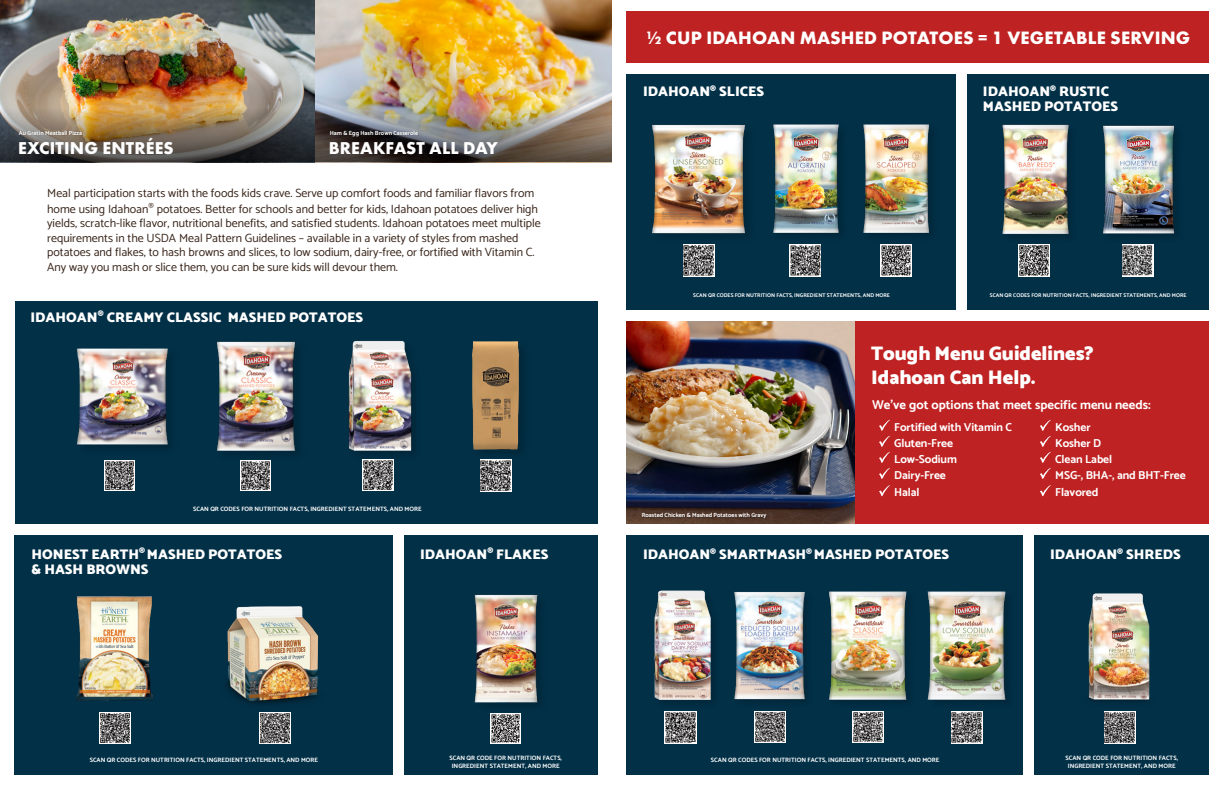
<style>
.page{position:relative;width:1224px;height:792px;background:#fff}
.page>*{position:absolute;margin:0;border:0;box-sizing:border-box;transform-origin:0 0}
.t1{font:900 19.7px/24.2px "Catamaran";color:#fff}
.t2{font:700 18.6px "Futura PT";letter-spacing:.01em;color:#fff}
.t3{font:700 17.8px "Futura PT";letter-spacing:.01em;color:#fff}
.t4{font:900 14px/14.7px "Catamaran";color:#fff}
.t5{font:700 12.8px "Catamaran";color:#fff}
.t6{font:12px/14.4px "Catamaran";color:#382419}
.t7{font:700 11.6px/16.3px "Catamaran";letter-spacing:-.01em;color:#fff}
.t8{font:700 6.3px/7.6px "Catamaran";color:#fff;text-align:center}
.t9{font:700 6px "Catamaran";color:#fff}
.t10{font:700 5.4px "Catamaran";color:#fff}
</style>
<div class="page">
<img style="left:0;top:0;width:315px;height:107px">
<img style="left:315px;top:0;width:297px;height:107px">
<div style="left:15px;top:301px;width:583px;height:223px;background:#023047"></div>
<div style="left:627px;top:535px;width:396px;height:240px;background:#023047"></div>
<div style="left:1034px;top:535px;width:175px;height:240px;background:#023047"></div>
<div style="left:216px;top:340px;width:91px;height:122px;background:#000;opacity:.19"></div>
<img style="left:216px;top:340px;width:91px;height:118px">
<img style="left:0;top:107px;width:612px;height:55px">
<div style="left:19px;top:130px;width:64px;height:6px;background:#000;opacity:.27"></div>
<div style="left:330px;top:130px;width:90px;height:7px;background:#000;opacity:.27"></div>
<div style="left:346px;top:339px;width:77px;height:123px;background:#000;opacity:.19"></div>
<img style="left:346px;top:339px;width:74px;height:119px">
<img style="left:363px;top:460px;width:31px;height:31px">
<img style="left:241px;top:461px;width:30px;height:29px">
<img style="left:77px;top:348px;width:92px;height:113px">
<img style="left:104px;top:461px;width:30px;height:30px">
<div style="left:15px;top:535px;width:378px;height:240px;background:#023047"></div>
<img style="left:76px;top:596px;width:77px;height:105px">
<img style="left:227px;top:606px;width:92px;height:111px">
<div style="left:967px;top:75px;width:242px;height:235px;background:#023047"></div>
<img style="left:99px;top:713px;width:31px;height:31px">
<img style="left:259px;top:713px;width:31px;height:31px">
<div style="left:627px;top:75px;width:329px;height:235px;background:#023047"></div>
<div style="left:404px;top:535px;width:194px;height:239px;background:#023047"></div>
<img style="left:773px;top:124px;width:68px;height:111px">
<div style="left:863px;top:123px;width:77px;height:120px;background:#000;opacity:.19"></div>
<img style="left:880px;top:245px;width:32px;height:31px">
<img style="left:790px;top:245px;width:31px;height:31px">
<img style="left:480px;top:461px;width:31px;height:31px">
<img style="left:1002px;top:124px;width:68px;height:112px">
<img style="left:1018px;top:245px;width:32px;height:31px">
<img style="left:1104px;top:711px;width:31px;height:32px">
<img style="left:1088px;top:593px;width:62px;height:108px">
<div style="left:627px;top:321px;width:582px;height:203px;background:#bf2222"></div>
<div style="left:627px;top:12px;width:582px;height:51px;background:#bf2222"></div>
<img style="left:472px;top:341px;width:50px;height:111px">
<img style="left:829px;top:591px;width:78px;height:110px">
<img style="left:852px;top:712px;width:32px;height:31px">
<img style="left:734px;top:591px;width:72px;height:110px">
<img style="left:755px;top:712px;width:31px;height:31px">
<img style="left:927px;top:591px;width:81px;height:110px">
<img style="left:951px;top:711px;width:31px;height:32px">
<img style="left:654px;top:590px;width:59px;height:112px">
<img style="left:665px;top:711px;width:31px;height:32px">
<img style="left:474px;top:594px;width:66px;height:111px">
<img style="left:490px;top:713px;width:31px;height:31px">
<img style="left:627px;top:321px;width:228px;height:203px">
<img style="left:1103px;top:125px;width:73px;height:111px">
<img style="left:1122px;top:245px;width:31px;height:31px">
<img style="left:683px;top:245px;width:31px;height:31px">
<img style="left:652px;top:124px;width:95px;height:111px">
<div style="left:642px;top:513px;width:126px;height:7px;background:#000;opacity:.27"></div>
<svg style="left:879px;top:420px;width:11px;height:59px"></svg>
<svg style="left:879px;top:485px;width:11px;height:11px"></svg>
<svg style="left:1040px;top:420px;width:11px;height:59px"></svg>
<svg style="left:1040px;top:485px;width:11px;height:11px"></svg>
<h2 class="t2" style="left:647px;top:25px;width:545px">½ CUP IDAHOAN MASHED POTATOES = 1 VEGETABLE SERVING</h2>
<p class="t9" style="left:19px;top:128px;width:65px">Au Gratin Meatball Pizza</p>
<p class="t9" style="left:330px;top:128px;width:90px">Ham &amp; Egg Hash Brown Casserole</p>
<h3 class="t3" style="left:18px;top:136px;width:157px">EXCITING ENTRÉES</h3>
<h3 class="t3" style="left:329px;top:136px;width:171px">BREAKFAST ALL DAY</h3>
<p class="t6" style="left:47px;top:185px;width:492px;line-height:15.6px">Meal participation starts with the foods kids crave. Serve up comfort foods and familiar flavors from home using Idahoan<sup>®</sup> potatoes. Better for schools and better for kids, Idahoan potatoes deliver high</p>
<p class="t6" style="left:47px;top:216px;width:495px">yields, scratch-like flavor, nutritional benefits, and satisfied students. Idahoan potatoes meet multiple requirements in the USDA Meal Pattern Guidelines – available in a variety of styles from mashed potatoes and flakes, to hash browns and slices, to low sodium, dairy-free, or fortified with Vitamin C.<br>Any way you mash or slice them, you can be sure kids will devour them.</p>
<p class="t4" style="left:31px;top:310px;width:334px">IDAHOAN<sup>®</sup> CREAMY CLASSIC MASHED POTATOES</p>
<p class="t8" style="left:193px;top:505px;width:230px">SCAN QR CODES FOR NUTRITION FACTS, INGREDIENT STATEMENTS, AND MORE</p>
<p class="t4" style="left:32px;top:546px;width:252px">HONEST EARTH<sup>®</sup> MASHED POTATOES &amp; HASH BROWNS</p>
<p class="t4" style="left:420px;top:546px;width:130px">IDAHOAN<sup>®</sup> FLAKES</p>
<p class="t4" style="left:643px;top:84px;width:123px">IDAHOAN<sup>®</sup> SLICES</p>
<p class="t10" style="left:693px;top:291px;width:198px">SCAN QR CODES FOR NUTRITION FACTS, INGREDIENT STATEMENTS, AND MORE</p>
<p class="t4" style="left:983px;top:84px;width:137px">IDAHOAN<sup>®</sup> RUSTIC<br>MASHED POTATOES</p>
<p class="t10" style="left:990px;top:291px;width:198px">SCAN QR CODES FOR NUTRITION FACTS, INGREDIENT STATEMENTS, AND MORE</p>
<p class="t9" style="left:642px;top:511px;width:126px">Roasted Chicken &amp; Mashed Potatoes with Gravy</p>
<h1 class="t1" style="left:871px;top:340px;width:224px">Tough Menu Guidelines?<br>Idahoan Can Help.</h1>
<p class="t5" style="left:872px;top:395px;width:280px">We’ve got options that meet specific menu needs:</p>
<p class="t7" style="left:894px;top:418px;width:119px">Fortified with Vitamin C<br>Gluten-Free<br>Low-Sodium<br>Dairy-Free<br>Halal</p>
<p class="t7" style="left:1055px;top:418px;width:132px">Kosher<br>Kosher D<br>Clean Label<br>MSG-, BHA-, and BHT-Free<br>Flavored</p>
<p class="t4" style="left:643px;top:547px;width:308px">IDAHOAN<sup>®</sup> SMARTMASH<sup>®</sup> MASHED POTATOES</p>
<p class="t4" style="left:1050px;top:547px;width:132px">IDAHOAN<sup>®</sup> SHREDS</p>
<p class="t8" style="left:90px;top:756px;width:230px">SCAN QR CODES FOR NUTRITION FACTS, INGREDIENT STATEMENTS, AND MORE</p>
<p class="t8" style="left:450px;top:754px;width:114px">SCAN QR CODE FOR NUTRITION FACTS,<br>INGREDIENT STATEMENT, AND MORE</p>
<p class="t8" style="left:1066px;top:754px;width:114px">SCAN QR CODE FOR NUTRITION FACTS,<br>INGREDIENT STATEMENT, AND MORE</p>
<p class="t8" style="left:711px;top:756px;width:230px">SCAN QR CODES FOR NUTRITION FACTS, INGREDIENT STATEMENTS, AND MORE</p>
</div>
